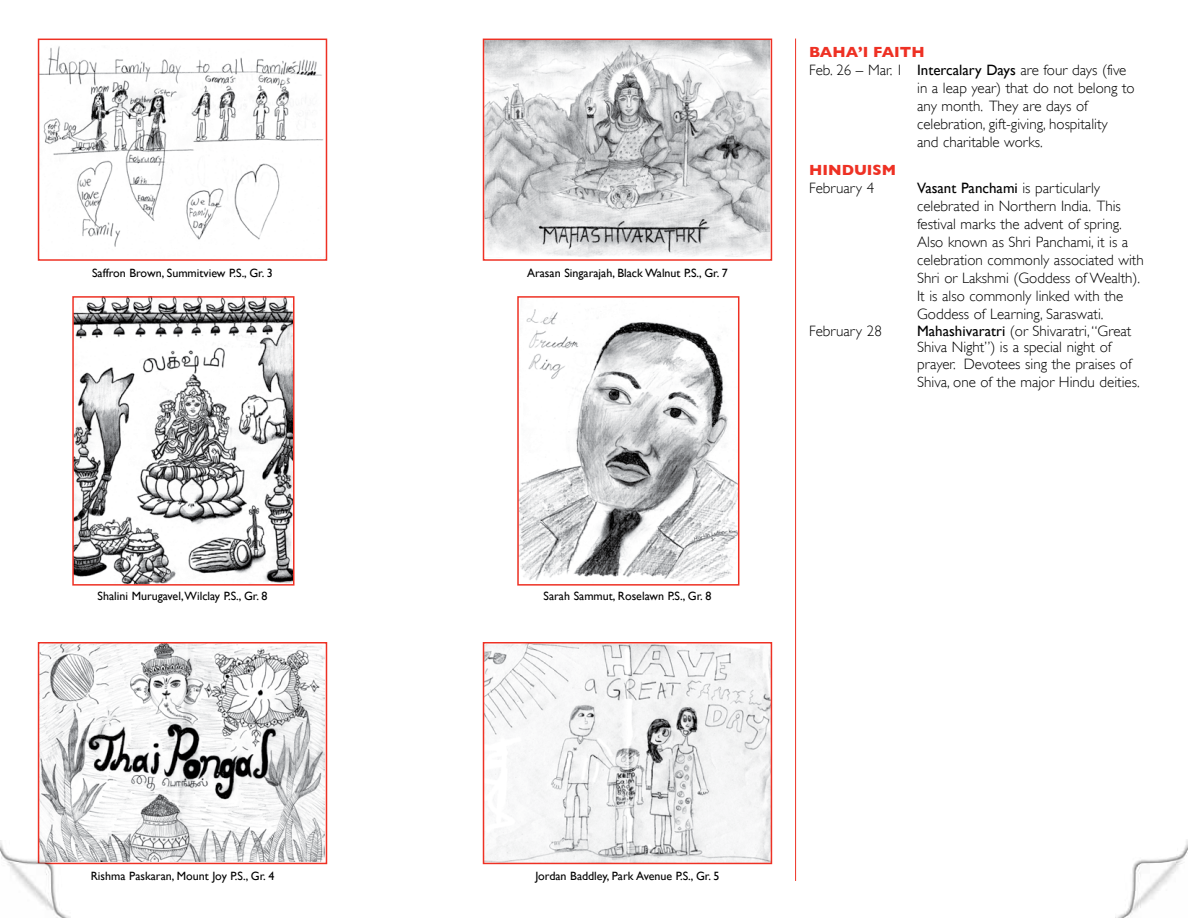
<style>
.page{position:relative;width:1188px;height:918px;background:#fff}
.page>*{position:absolute;margin:0;border:0;box-sizing:border-box;transform-origin:0 0}
.t1{font:300 15px/18px "Gill Sans";color:#000}
.t2{font:700 15px "Gill Sans";color:#ee3124}
.t3{font:12px "Gill Sans";color:#000}
.s1{font-weight:400}
</style>
<div class="page">
<hr style="left:795px;top:39px;width:1px;height:842px;background:#ee3124">
<img style="left:41px;top:46px;width:283px;height:201px">
<div style="left:38px;top:39px;width:289px;height:222px;border:2px solid #ee3124"></div>
<img style="left:486px;top:42px;width:283px;height:215px">
<div style="left:483px;top:39px;width:289px;height:222px;border:2px solid #ee3124"></div>
<img style="left:75px;top:299px;width:217px;height:284px">
<div style="left:72px;top:296px;width:223px;height:290px;border:2px solid #ee3124"></div>
<img style="left:520px;top:309px;width:216px;height:274px">
<div style="left:517px;top:296px;width:222px;height:290px;border:2px solid #ee3124"></div>
<img style="left:41px;top:645px;width:283px;height:216px">
<div style="left:38px;top:642px;width:289px;height:222px;border:2px solid #ee3124"></div>
<img style="left:486px;top:645px;width:283px;height:216px">
<div style="left:483px;top:642px;width:289px;height:222px;border:2px solid #ee3124"></div>
<img style="left:1115px;top:840px;width:73px;height:78px">
<img style="left:0;top:840px;width:71px;height:78px">
<p class="t3" style="left:92px;top:265px;width:182px">Saffron Brown, Summitview P.S., Gr. 3</p>
<p class="t3" style="left:527px;top:265px;width:202px">Arasan Singarajah, Black Walnut P.S., Gr. 7</p>
<p class="t3" style="left:98px;top:589px;width:172px">Shalini Murugavel, Wilclay P.S., Gr. 8</p>
<p class="t3" style="left:544px;top:589px;width:169px">Sarah Sammut, Roselawn P.S., Gr. 8</p>
<p class="t2" style="left:809px;top:43px;width:117px">BAHA’I FAITH</p>
<p class="t1" style="left:809px;top:61px;width:319px">Feb. 26 – Mar. 1 <span class="s1">Intercalary Days</span> are four days (five</p>
<p class="t1" style="left:917px;top:79px;width:219px">in a leap year) that do not belong to</p>
<p class="t1" style="left:917px;top:97px;width:172px">any month. They are days of</p>
<p class="t1" style="left:917px;top:115px;width:192px">celebration, gift-giving, hospitality</p>
<p class="t1" style="left:917px;top:133px;width:127px">and charitable works.</p>
<p class="t2" style="left:809px;top:161px;width:88px">HINDUISM</p>
<p class="t1" style="left:809px;top:179px;width:67px">February 4</p>
<p class="t1" style="left:917px;top:179px;width:228px"><span class="s1">Vasant Panchami</span> is particularly celebrated in Northern India. This festival marks the advent of spring.<br>Also known as Shri Panchami, it is a celebration commonly associated with Shri or Lakshmi (Goddess of Wealth).<br>It is also commonly linked with the Goddess of Learning, Saraswati.</p>
<p class="t1" style="left:809px;top:322px;width:74px">February 28</p>
<p class="t1" style="left:917px;top:322px;width:216px;line-height:16.5px"><span class="s1">Mahashivaratri</span> (or Shivaratri, “Great<br>Shiva Night”) is a special night of prayer. Devotees sing the praises of</p>
<p class="t1" style="left:917px;top:373px;width:224px">Shiva, one of the major Hindu deities.</p>
<p class="t3" style="left:91px;top:869px;width:185px">Rishma Paskaran, Mount Joy P.S., Gr. 4</p>
<p class="t3" style="left:535px;top:869px;width:186px">Jordan Baddley, Park Avenue P.S., Gr. 5</p>
</div>
